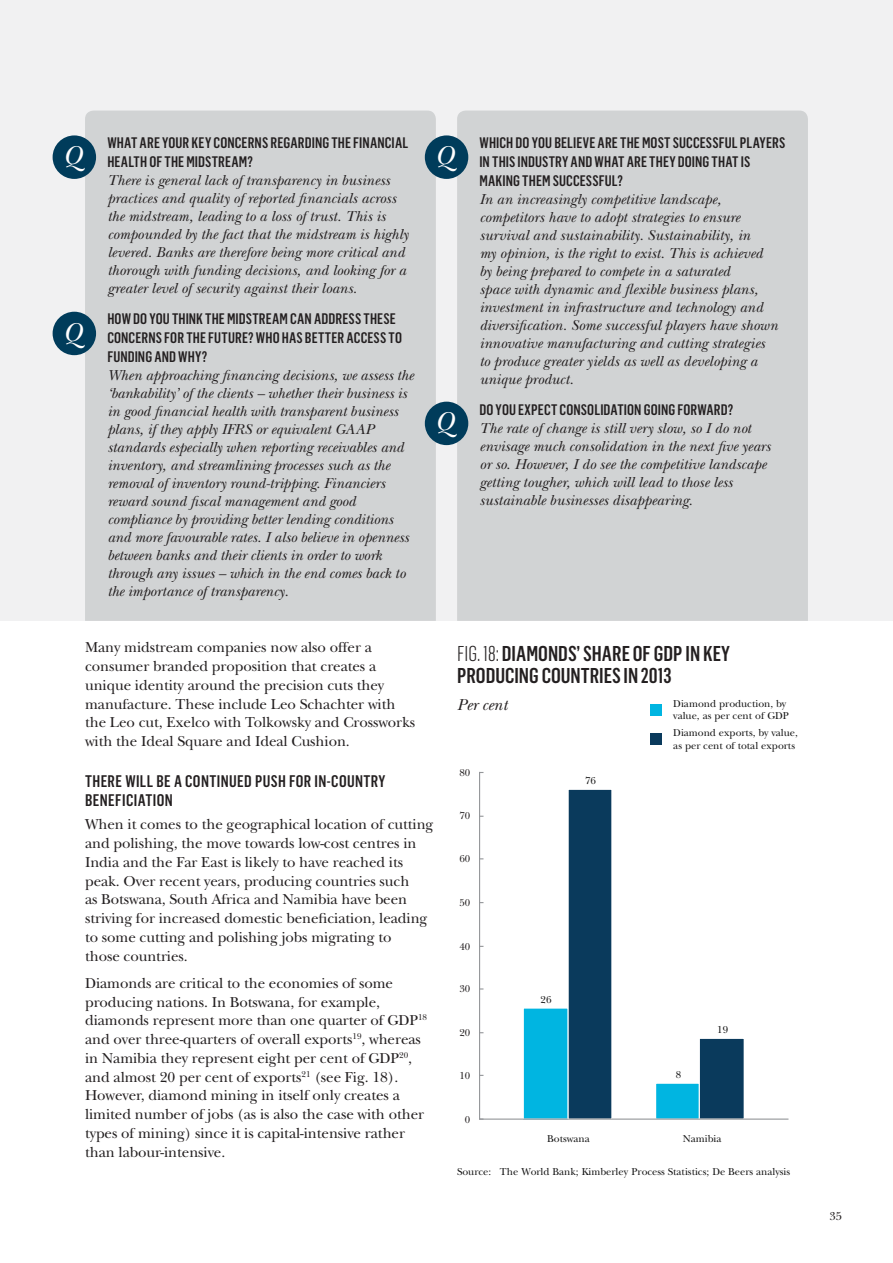
<style>
.page{position:relative;width:893px;height:1263px;background:#fff}
.page>*{position:absolute;margin:0;border:0;box-sizing:border-box;transform-origin:0 0}
.t1{font:italic 27px "New Baskerville Std";color:#fff}
.t2{font:500 21px/22.6px "Flama Condensed";color:#231f20}
.t3{font:500 16.5px/19.5px "Flama Condensed";letter-spacing:.025em;color:#231f20}
.t4{font:italic 16.5px "New Baskerville Std";letter-spacing:-.005em;color:#231f20}
.t5{font:italic 15px/18px "New Baskerville Std";color:#231f20}
.t6{font:15px/18.8px "New Baskerville Std";letter-spacing:-.005em;color:#231f20}
.t7{font:500 15px/18.8px "Flama Condensed";letter-spacing:.01em;color:#231f20}
.t8{font:12px "New Baskerville Std";color:#231f20}
.t9{font:10.5px/12.6px "New Baskerville Std";color:#151515}
.t10{font:10.5px "New Baskerville Std";letter-spacing:-.005em;color:#231f20}
.s1{font-weight:300}
</style>
<div class="page">
<div style="left:0;top:0;width:893px;height:621px;background:#f1f1f2"></div>
<div style="left:85px;top:111px;width:351px;height:510px;background:#d1d3d4"></div>
<div style="left:457px;top:111px;width:351px;height:510px;background:#d1d3d4"></div>
<div style="left:53px;top:135px;width:43px;height:44px;background:#003c5b;border-radius:50%"></div>
<div style="left:425px;top:135px;width:43px;height:44px;background:#003c5b;border-radius:50%"></div>
<div style="left:425px;top:402px;width:43px;height:43px;background:#003c5b;border-radius:50%"></div>
<div style="left:53px;top:312px;width:43px;height:43px;background:#003c5b;border-radius:50%"></div>
<div style="left:523px;top:1008px;width:45px;height:111px;background:#00b5e1"></div>
<div style="left:523px;top:1007px;width:46px;height:113px;border:1px solid #fff"></div>
<div style="left:568px;top:789px;width:44px;height:330px;background:#0a3a5c"></div>
<div style="left:656px;top:1083px;width:43px;height:36px;background:#00b5e1"></div>
<div style="left:655px;top:1083px;width:45px;height:37px;border:1px solid #fff"></div>
<div style="left:699px;top:1038px;width:45px;height:81px;background:#0a3a5c"></div>
<div style="left:699px;top:1038px;width:46px;height:82px;border:1px solid #fff"></div>
<svg style="left:479px;top:771px;width:5px;height:349px"></svg>
<hr style="left:480px;top:1118px;width:308px;height:2px;background:#949699">
<div style="left:650px;top:704px;width:12px;height:11px;background:#00b5e1"></div>
<div style="left:650px;top:734px;width:12px;height:11px;background:#0a3a5c"></div>
<p class="t7" style="left:107px;top:134px;width:302px">WHAT ARE YOUR KEY CONCERNS REGARDING THE FINANCIAL<br>HEALTH OF THE MIDSTREAM?</p>
<p class="t5" style="left:107px;top:172px;width:303px">There is general lack of transparency in business practices and quality of reported financials across the midstream, leading to a loss of trust. This is compounded by the fact that the midstream is highly levered. Banks are therefore being more critical and thorough with funding decisions, and looking for a greater level of security against their loans.</p>
<p class="t7" style="left:107px;top:310px;width:296px">HOW DO YOU THINK THE MIDSTREAM CAN ADDRESS THESE<br>CONCERNS FOR THE FUTURE? WHO HAS BETTER ACCESS TO<br>FUNDING AND WHY?</p>
<p class="t5" style="left:107px;top:367px;width:308px">When approaching financing decisions, we assess the ‘bankability’ of the clients – whether their business is in good financial health with transparent business plans, if they apply IFRS or equivalent GAAP standards especially when reporting receivables and inventory, and streamlining processes such as the removal of inventory round-tripping. Financiers reward sound fiscal management and good compliance by providing better lending conditions and more favourable rates. I also believe in openness between banks and their clients in order to work through any issues – which in the end comes back to the importance of transparency.</p>
<h1 class="t1" style="left:63px;top:145px;width:20px">Q</h1>
<h1 class="t1" style="left:435px;top:145px;width:20px">Q</h1>
<h1 class="t1" style="left:63px;top:321px;width:20px">Q</h1>
<h1 class="t1" style="left:435px;top:411px;width:20px">Q</h1>
<p class="t7" style="left:479px;top:134px;width:307px">WHICH DO YOU BELIEVE ARE THE MOST SUCCESSFUL PLAYERS<br>IN THIS INDUSTRY AND WHAT ARE THEY DOING THAT IS<br>MAKING THEM SUCCESSFUL?</p>
<p class="t5" style="left:479px;top:191px;width:300px">In an increasingly competitive landscape, competitors have to adopt strategies to ensure survival and sustainability. Sustainability, in<br>my opinion, is the right to exist. This is achieved by being prepared to compete in a saturated<br>space with dynamic and flexible business plans, investment in infrastructure and technology and diversification. Some successful players have shown innovative manufacturing and cutting strategies to produce greater yields as well as developing a unique product.</p>
<p class="t7" style="left:479px;top:401px;width:255px">DO YOU EXPECT CONSOLIDATION GOING FORWARD?</p>
<p class="t5" style="left:479px;top:421px;width:293px">The rate of change is still very slow, so I do not envisage much consolidation in the next five years or so. However, I do see the competitive landscape getting tougher, which will lead to those less sustainable businesses disappearing.</p>
<p class="t6" style="left:85px;top:639px;width:332px">Many midstream companies now also offer a consumer branded proposition that creates a unique identity around the precision cuts they manufacture. These include Leo Schachter with the Leo cut, Exelco with Tolkowsky and Crossworks with the Ideal Square and Ideal Cushion.</p>
<p class="t3" style="left:85px;top:771px;width:302px">THERE WILL BE A CONTINUED PUSH FOR IN-COUNTRY<br>BENEFICIATION</p>
<p class="t6" style="left:85px;top:816px;width:350px">When it comes to the geographical location of cutting and polishing, the move towards low-cost centres in India and the Far East is likely to have reached its peak. Over recent years, producing countries such<br>as Botswana, South Africa and Namibia have been striving for increased domestic beneficiation, leading to some cutting and polishing jobs migrating to<br>those countries.</p>
<p class="t6" style="left:85px;top:975px;width:344px">Diamonds are critical to the economies of some producing nations. In Botswana, for example, diamonds represent more than one quarter of GDP<sup>18 </sup>and over three-quarters of overall exports<sup>19</sup>, whereas in Namibia they represent eight per cent of GDP<sup>20</sup>, and almost 20 per cent of exports<sup>21</sup> (see Fig. 18).<br>However, diamond mining in itself only creates a limited number of jobs (as is also the case with other types of mining) since it is capital-intensive rather than labour-intensive.</p>
<h2 class="t2" style="left:457px;top:642px;width:274px"><span class="s1">FIG. 18:</span> DIAMONDS’ SHARE OF GDP IN KEY<br>PRODUCING COUNTRIES IN 2013</h2>
<p class="t4" style="left:457px;top:698px;width:52px">Per cent</p>
<p class="t10" style="left:459px;top:768px;width:12px">80</p>
<p class="t10" style="left:459px;top:812px;width:12px">70</p>
<p class="t10" style="left:459px;top:854px;width:12px">60</p>
<p class="t10" style="left:459px;top:898px;width:12px">50</p>
<p class="t10" style="left:459px;top:942px;width:12px">40</p>
<p class="t10" style="left:459px;top:985px;width:12px">30</p>
<p class="t10" style="left:459px;top:1029px;width:12px">20</p>
<p class="t10" style="left:459px;top:1071px;width:12px">10</p>
<p class="t10" style="left:465px;top:1115px;width:7px">0</p>
<p class="t9" style="left:585px;top:775px;width:12px">76</p>
<p class="t9" style="left:673px;top:698px;width:117px">Diamond production, by value, as per cent of GDP</p>
<p class="t9" style="left:673px;top:728px;width:126px">Diamond exports, by value, as per cent of total exports</p>
<p class="t9" style="left:541px;top:994px;width:12px">26</p>
<p class="t9" style="left:676px;top:1069px;width:7px">8</p>
<p class="t9" style="left:717px;top:1024px;width:12px">19</p>
<p class="t9" style="left:547px;top:1133px;width:44px">Botswana</p>
<p class="t9" style="left:683px;top:1133px;width:40px">Namibia</p>
<p class="t9" style="left:457px;top:1166px;width:335px">Source: The World Bank; Kimberley Process Statistics; De Beers analysis</p>
<p class="t8" style="left:829px;top:1211px;width:14px">35</p>
</div>
